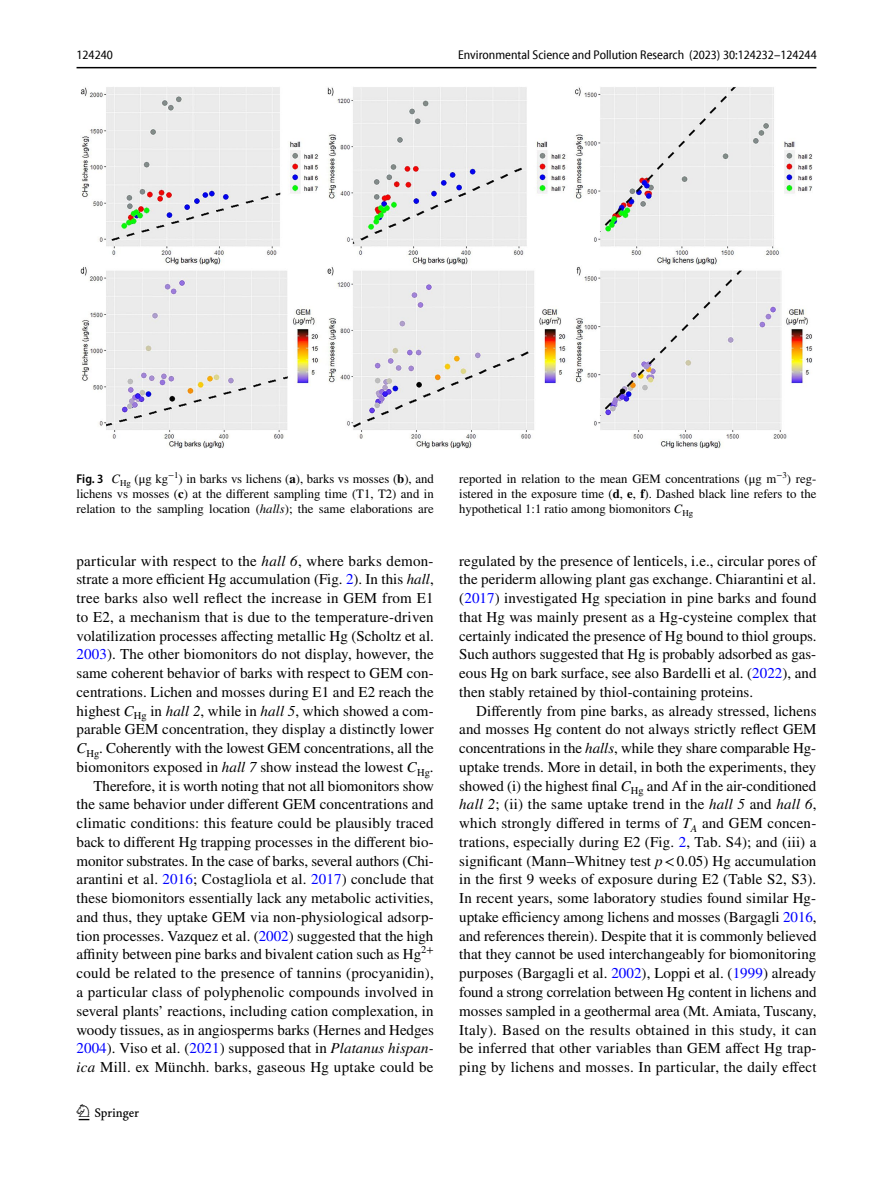
<style>
.page{position:relative;width:893px;height:1187px;background:#fff}
.page>*{position:absolute;margin:0;border:0;box-sizing:border-box;transform-origin:0 0}
.t1{font:22.5px "Springnew Regular 2";color:#000}
.t2{font:15px/18.8px "STIX";letter-spacing:.005em;color:#000;text-align:justify}
.t3{font:12.75px/15px "STIX";color:#000;text-align:justify}
.t4{font:semi-condensed 12.75px "Myriad Pro Unic";color:#000}
.s1{font-family:"Myriad Pro";font-weight:600;font-stretch:semi-condensed}
.s2{font-style:italic}
.s3{font-weight:700}
.s4{color:#00f}
</style>
<div class="page">
<hr style="left:77px;top:67px;width:739px;height:1px;background:#000">
<img style="left:81px;top:87px;width:731px;height:361px">
<p class="t4" style="left:77px;top:50px;width:38px">124240</p>
<p class="t4" style="left:458px;top:50px;width:360px">Environmental Science and Pollution Research (2023) 30:124232–124244</p>
<p class="t3" style="left:77px;top:472px;width:359px"><span class="s1">Fig. 3</span> <span class="s2">C</span><sub>Hg</sub> (μg kg<sup>−1</sup>) in barks vs lichens (<span class="s3">a</span>), barks vs mosses (<span class="s3">b</span>), and lichens vs mosses (<span class="s3">c</span>) at the different sampling time (T1, T2) and in relation to the sampling location (<span class="s2">halls</span>); the same elaborations are</p>
<p class="t3" style="left:459px;top:472px;width:359px">reported in relation to the mean GEM concentrations (μg m<sup>−3</sup>) reg&shy;istered in the exposure time (<span class="s3">d</span>, <span class="s3">e</span>, <span class="s3">f</span>). Dashed black line refers to the hypothetical 1:1 ratio among biomonitors <span class="s2">C</span><sub>Hg</sub></p>
<p class="t2" style="left:77px;top:552px;width:359px;text-align:right">particular with respect to the <span class="s2">hall 6</span>, where barks demon&shy;strate a more efficient Hg accumulation (Fig. <span class="s4">2</span>). In this <span class="s2">hall</span>, tree barks also well reflect the increase in GEM from E1 to E2, a mechanism that is due to the temperature-driven volatilization processes affecting metallic Hg (Scholtz et al.<br><span class="s4">2003</span>). The other biomonitors do not display, however, the same coherent behavior of barks with respect to GEM con&shy;centrations. Lichen and mosses during E1 and E2 reach the highest <span class="s2">C</span><sub>Hg</sub> in <span class="s2">hall 2</span>, while in <span class="s2">hall 5</span>, which showed a com&shy;parable GEM concentration, they display a distinctly lower <span class="s2">C</span><sub>Hg</sub>. Coherently with the lowest GEM concentrations, all the biomonitors exposed in <span class="s2">hall 7</span> show instead the lowest <span class="s2">C</span><sub>Hg</sub>.<br>Therefore, it is worth noting that not all biomonitors show the same behavior under different GEM concentrations and climatic conditions: this feature could be plausibly traced back to different Hg trapping processes in the different bio&shy;monitor substrates. In the case of barks, several authors (Chi&shy;arantini et al. <span class="s4">2016</span>; Costagliola et al. <span class="s4">2017</span>) conclude that these biomonitors essentially lack any metabolic activities, and thus, they uptake GEM via non-physiological adsorp&shy;tion processes. Vazquez et al. (<span class="s4">2002</span>) suggested that the high affinity between pine barks and bivalent cation such as Hg<sup>2+ </sup>could be related to the presence of tannins (procyanidin), a particular class of polyphenolic compounds involved in several plants’ reactions, including cation complexation, in woody tissues, as in angiosperms barks (Hernes and Hedges <span class="s4">2004</span>). Viso et al. (<span class="s4">2021</span>) supposed that in <span class="s2">Platanus hispan&shy;ica</span> Mill. ex Münchh. barks, gaseous Hg uptake could be</p>
<p class="t2" style="left:459px;top:552px;width:359px">regulated by the presence of lenticels, i.e., circular pores of the periderm allowing plant gas exchange. Chiarantini et al. (<span class="s4">2017</span>) investigated Hg speciation in pine barks and found that Hg was mainly present as a Hg-cysteine complex that certainly indicated the presence of Hg bound to thiol groups.<br>Such authors suggested that Hg is probably adsorbed as gas&shy;eous Hg on bark surface, see also Bardelli et al. (<span class="s4">2022</span>), and then stably retained by thiol-containing proteins.</p>
<p class="t2" style="left:459px;top:702px;width:359px;text-indent:17px">Differently from pine barks, as already stressed, lichens and mosses Hg content do not always strictly reflect GEM concentrations in the <span class="s2">halls</span>, while they share comparable Hg&shy;uptake trends. More in detail, in both the experiments, they showed (i) the highest final <span class="s2">C</span><sub>Hg</sub> and Af in the air-conditioned <span class="s2">hall 2</span>; (ii) the same uptake trend in the <span class="s2">hall 5</span> and <span class="s2">hall 6</span>, which strongly differed in terms of <span class="s2">T</span><sub>A</sub> and GEM concen&shy;trations, especially during E2 (Fig. <span class="s4">2</span>, Tab. S4); and (iii) a significant (Mann–Whitney test <span class="s2">p</span>&lt;0.05) Hg accumulation in the first 9 weeks of exposure during E2 (Table S2, S3).<br>In recent years, some laboratory studies found similar Hg&shy;uptake efficiency among lichens and mosses (Bargagli <span class="s4">2016</span>, and references therein). Despite that it is commonly believed that they cannot be used interchangeably for biomonitoring purposes (Bargagli et al. <span class="s4">2002</span>), Loppi et al. (<span class="s4">1999</span>) already found a strong correlation between Hg content in lichens and mosses sampled in a geothermal area (Mt. Amiata, Tuscany, Italy). Based on the results obtained in this study, it can be inferred that other variables than GEM affect Hg trap&shy;ping by lichens and mosses. In particular, the daily effect</p>
<h1 class="t1" style="left:79px;top:1104px;width:62px">1 3</h1>
</div>
